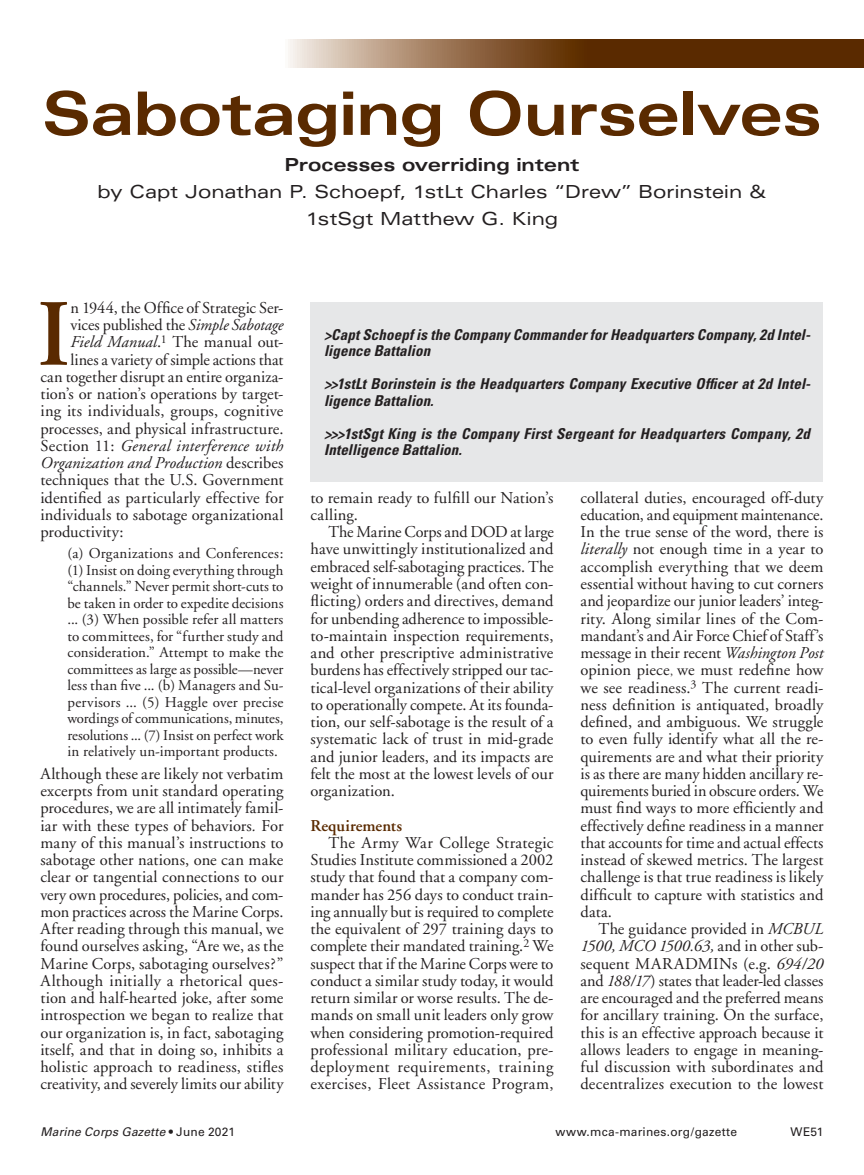
<style>
.page{position:relative;width:864px;height:1175px;background:#fff}
.page>*{position:absolute;margin:0;border:0;box-sizing:border-box;transform-origin:0 0}
.t1{font:600 94.5px "Adobe Garamond";color:#5a2a00}
.t2{font:700 expanded 60px "Univers";letter-spacing:-.015em;color:#5a2a00}
.t3{font:expanded 18px/27px "Univers";letter-spacing:-.005em;color:#231f20;text-align:center}
.t4{font:700 expanded 18px "Univers";letter-spacing:-.01em;color:#231f20}
.t5{font:16.5px/17.2px "Adobe Garamond";letter-spacing:.005em;color:#231f20;text-align:justify}
.t6{font:italic 16.5px "Adobe Garamond";letter-spacing:.01em;color:#231f20}
.t7{font:600 16.5px "Adobe Garamond";color:#5a2a00}
.t8{font:15px/16.5px "Adobe Garamond";color:#231f20;text-align:justify}
.t9{font:italic 700 condensed 15px/16.5px "Univers";letter-spacing:.01em;color:#231f20}
.t10{font:12px "Univers";letter-spacing:.02em;color:#231f20}
.t11{font:italic 12px "Univers";letter-spacing:.015em;color:#231f20}
.s1{font-style:italic}
.s2{font-style:normal}
.s3{font-size:12px}
</style>
<div class="page">
<svg style="left:288px;top:40px;width:576px;height:28px"></svg>
<div style="left:310px;top:302px;width:514px;height:179px;background:#e6e7e8"></div>
<h2 class="t2" style="left:42px;top:79px;width:782px">Sabotaging Ourselves</h2>
<p class="t4" style="left:284px;top:154px;width:297px">Processes overriding intent</p>
<p class="t3" style="left:98px;top:178px;width:670px">by Capt Jonathan P. Schoepf, 1stLt Charles “Drew” Borinstein &amp;<br>1stSgt Matthew G. King</p>
<h1 class="t1" style="left:37px;top:283px;width:35px">I</h1>
<p class="t5" style="left:71px;top:299px;width:214px">n 1944, the Office of Strategic Ser-</p>
<p class="t5" style="left:71px;top:317px;width:214px">vices published the <span class="s1">Simple Sabotage</span></p>
<p class="t5" style="left:71px;top:334px;width:214px"><span class="s1">Field Manual</span>.<sup>1</sup> The manual out-</p>
<p class="t5" style="left:71px;top:351px;width:214px">lines a variety of simple actions that</p>
<p class="t5" style="left:40px;top:368px;width:245px">can together disrupt an entire organiza-</p>
<p class="t5" style="left:40px;top:386px;width:244px">tion’s or nation’s operations by target-</p>
<p class="t5" style="left:40px;top:403px;width:244px">ing its individuals, groups, cognitive</p>
<p class="t5" style="left:40px;top:420px;width:244px">processes, and physical infrastructure.</p>
<p class="t6" style="left:40px;top:437px;width:244px"><span class="s2">Section 11:</span> General interference with</p>
<p class="t6" style="left:40px;top:454px;width:244px">Organization and Production <span class="s2">describes</span></p>
<p class="t5" style="left:40px;top:472px;width:245px">techniques that the U.S. Government</p>
<p class="t5" style="left:40px;top:489px;width:244px">identified as particularly effective for</p>
<p class="t5" style="left:40px;top:506px;width:245px">individuals to sabotage organizational</p>
<p class="t5" style="left:40px;top:524px;width:85px">productivity:</p>
<p class="t8" style="left:68px;top:545px;width:218px">(a) Organizations and Conferences: (1) Insist on doing everything through “channels.” Never permit short-cuts to be taken in order to expedite decisions ... (3) When possible refer all matters to committees, for “further study and consideration.” Attempt to make the committees as large as possible—never less than five ... (b) Managers and Su&shy;pervisors ... (5) Haggle over precise wordings of communications, minutes, resolutions ... (7) Insist on perfect work in relatively un-important products.</p>
<p class="t5" style="left:40px;top:765px;width:245px">Although these are likely not verbatim excerpts from unit standard operating procedures, we are all intimately famil&shy;iar with these types of behaviors<span class="s1">.</span> For many of this manual’s instructions to sabotage other nations, one can make clear or tangential connections to our very own procedures, policies, and com&shy;mon practices across the Marine Corps.<br>After reading through this manual, we found ourselves asking, “Are we, as the Marine Corps, sabotaging ourselves?” Although initially a rhetorical ques&shy;tion and half-hearted joke, after some introspection we began to realize that our organization is, in fact, sabotaging itself, and that in doing so, inhibits a holistic approach to readiness, stifles creativity, and severely limits our ability</p>
<p class="t9" style="left:324px;top:326px;width:488px">&gt;Capt Schoepf is the Company Commander for Headquarters Company, 2d Intel&shy;ligence Battalion</p>
<p class="t9" style="left:324px;top:376px;width:488px">&gt;&gt;1stLt Borinstein is the Headquarters Company Executive Officer at 2d Intel&shy;ligence Battalion.</p>
<p class="t9" style="left:324px;top:425px;width:487px">&gt;&gt;&gt;1stSgt King is the Company First Sergeant for Headquarters Company, 2d<br>Intelligence Battalion.</p>
<p class="t5" style="left:310px;top:489px;width:245px">to remain ready to fulfill our Nation’s calling.</p>
<p class="t5" style="left:310px;top:524px;width:245px;text-indent:18px">The Marine Corps and DOD at large have unwittingly institutionalized and embraced self-sabotaging practices. The weight of innumerable (and often con&shy;flicting) orders and directives, demand for unbending adherence to impossible&shy;to-maintain inspection requirements, and other prescriptive administrative burdens has effectively stripped our tac&shy;tical-level organizations of their ability to operationally compete. At its founda&shy;tion, our self-sabotage is the result of a systematic lack of trust in mid-grade and junior leaders, and its impacts are felt the most at the lowest levels of our organization.</p>
<p class="t7" style="left:310px;top:816px;width:93px">Requirements</p>
<p class="t5" style="left:310px;top:834px;width:245px;text-indent:18px">The Army War College Strategic Studies Institute commissioned a 2002 study that found that a company com&shy;mander has 256 days to conduct train&shy;ing annually but is required to complete the equivalent of 297 training days to complete their mandated training.<sup>2</sup> We suspect that if the Marine Corps were to conduct a similar study today, it would return similar or worse results. The de&shy;mands on small unit leaders only grow when considering promotion-required professional military education, pre&shy;deployment requirements, training exercises, Fleet Assistance Program,</p>
<p class="t5" style="left:580px;top:489px;width:245px">collateral duties, encouraged off-duty education, and equipment maintenance.<br>In the true sense of the word, there is <span class="s1">literally</span> not enough time in a year to accomplish everything that we deem essential without having to cut corners and jeopardize our junior leaders’ integ&shy;rity. Along similar lines of the Com&shy;mandant’s and Air Force Chief of Staff’s message in their recent <span class="s1">Washington Post </span>opinion piece<span class="s3">,</span> we must redefine how we see readiness.<sup>3</sup> The current readi&shy;ness definition is antiquated, broadly defined, and ambiguous. We struggle to even fully identify what all the re&shy;quirements are and what their priority is as there are many hidden ancillary re&shy;quirements buried in obscure orders. We must find ways to more efficiently and effectively define readiness in a manner that accounts for time and actual effects instead of skewed metrics. The largest challenge is that true readiness is likely difficult to capture with statistics and data.</p>
<p class="t5" style="left:580px;top:920px;width:245px;text-indent:18px">The guidance provided in <span class="s1">MCBUL 1500, MCO 1500.63,</span> and in other sub&shy;sequent MARADMINs (e.g. <span class="s1">694/20 </span>and <span class="s1">188/17</span>) states that leader-led classes are encouraged and the preferred means for ancillary training. On the surface, this is an effective approach because it allows leaders to engage in meaning&shy;ful discussion with subordinates and decentralizes execution to the lowest</p>
<p class="t11" style="left:40px;top:1124px;width:196px">Marine Corps Gazette <span class="s2">• June 2021</span></p>
<p class="t10" style="left:555px;top:1124px;width:183px">www.mca-marines.org/gazette</p>
<p class="t10" style="left:791px;top:1124px;width:34px">WE51</p>
</div>
